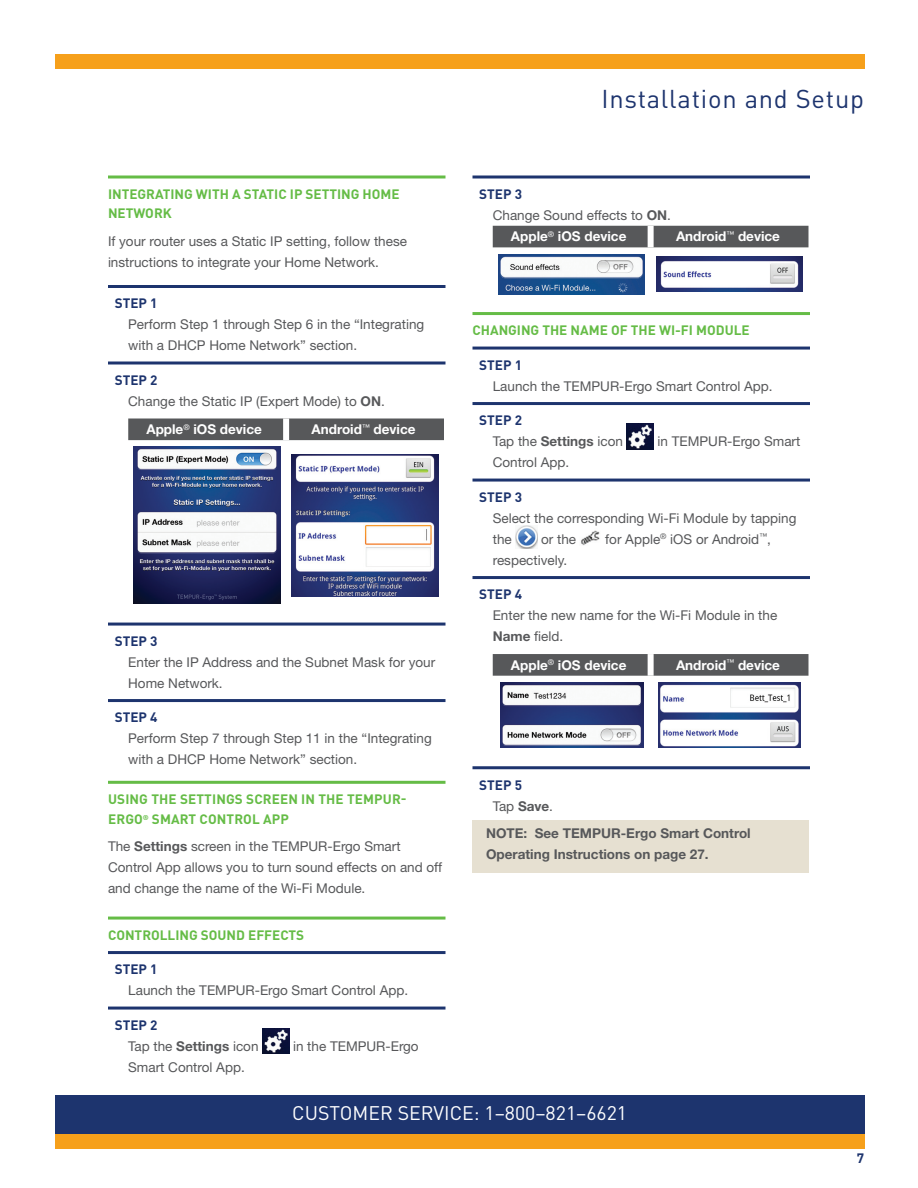
<style>
.page{position:relative;width:918px;height:1188px;background:#fff}
.page>*{position:absolute;margin:0;border:0;box-sizing:border-box;transform-origin:0 0}
.t1{font:25.5px "DIN";letter-spacing:.03em;color:#1d346e}
.t2{font:19.5px "DIN";color:#fff}
.body{font:13.5px/21px "Helvetica Neue LT Std";color:#57585a}
.Subhead_Remote{font:700 13.5px/19.5px "DIN";color:#65bc46}
.TOC_sub{font:700 13.5px "Helvetica Neue LT Std";color:#fff}
.note{font:700 13.5px/21px "Helvetica Neue LT Std";color:#57585a}
.Subhead_Remote-2{font:700 13.5px/19.5px "DINOT";letter-spacing:.01em;color:#65bc46}
.t3{font:700 13.5px/21px "DIN";color:#1d346e}
.s1{font-family:"DIN";font-weight:700;color:#1d346e}
.s2{font-weight:700}
.s3{font-family:"Helvetica Neue LT Std";font-weight:400;color:#57585a}
.s4{font-family:"Helvetica Neue LT Std";color:#57585a}
</style>
<div class="page">
<div style="left:55px;top:1110px;width:809px;height:39px;background:#f6a01b"></div>
<div style="left:55px;top:54px;width:809px;height:15px;background:#f6a01b"></div>
<div style="left:55px;top:1095px;width:809px;height:39px;background:#1d346e"></div>
<div style="left:472px;top:820px;width:337px;height:53px;background:#e6e0d1"></div>
<hr style="left:108px;top:176px;width:338px;height:2px;background:#65bc46">
<hr style="left:108px;top:285px;width:338px;height:3px;background:#1d346e">
<hr style="left:108px;top:362px;width:338px;height:2px;background:#1d346e">
<hr style="left:108px;top:623px;width:338px;height:3px;background:#1d346e">
<hr style="left:108px;top:699px;width:338px;height:3px;background:#1d346e">
<hr style="left:108px;top:781px;width:338px;height:3px;background:#65bc46">
<hr style="left:108px;top:917px;width:338px;height:3px;background:#65bc46">
<hr style="left:108px;top:951px;width:338px;height:3px;background:#1d346e">
<hr style="left:108px;top:1007px;width:338px;height:3px;background:#1d346e">
<div style="left:128px;top:418px;width:316px;height:22px;background:#57585a"></div>
<div style="left:283px;top:418px;width:6px;height:22px;background:#fff"></div>
<img style="left:134px;top:447px;width:147px;height:157px">
<img style="left:291px;top:454px;width:148px;height:143px">
<img style="left:262px;top:1028px;width:27px;height:26px">
<hr style="left:472px;top:176px;width:338px;height:2px;background:#1d346e">
<hr style="left:472px;top:312px;width:338px;height:3px;background:#65bc46">
<hr style="left:472px;top:347px;width:338px;height:3px;background:#1d346e">
<hr style="left:472px;top:402px;width:338px;height:3px;background:#1d346e">
<hr style="left:472px;top:479px;width:338px;height:3px;background:#1d346e">
<hr style="left:472px;top:576px;width:338px;height:3px;background:#1d346e">
<hr style="left:472px;top:766px;width:338px;height:3px;background:#1d346e">
<div style="left:493px;top:226px;width:315px;height:21px;background:#57585a"></div>
<div style="left:648px;top:226px;width:6px;height:21px;background:#fff"></div>
<img style="left:499px;top:254px;width:146px;height:41px">
<img style="left:657px;top:257px;width:145px;height:35px">
<img style="left:627px;top:424px;width:27px;height:25px">
<img style="left:516px;top:526px;width:21px;height:22px">
<img style="left:581px;top:530px;width:19px;height:16px">
<div style="left:493px;top:654px;width:315px;height:22px;background:#57585a"></div>
<div style="left:648px;top:654px;width:6px;height:22px;background:#fff"></div>
<img style="left:500px;top:682px;width:143px;height:66px">
<img style="left:658px;top:682px;width:143px;height:65px">
<p class="Subhead_Remote" style="left:108px;top:184px;width:293px">INTEGRATING WITH A STATIC IP SETTING HOME<br>NETWORK</p>
<p class="body" style="left:108px;top:231px;width:301px">If your router uses a Static IP setting, follow these instructions to integrate your Home Network.</p>
<p class="body" style="left:128px;top:293px;width:298px;text-indent:-14px"><span class="s1">STEP 1<br></span>Perform Step 1 through Step 6 in the “Integrating with a DHCP Home Network” section.</p>
<p class="body" style="left:128px;top:369px;width:258px;text-indent:-14px"><span class="s1">STEP 2<br></span>Change the Static IP (Expert Mode) to <span class="s2">ON</span>.</p>
<p class="TOC_sub" style="left:146px;top:421px;width:117px">Apple<sup>®</sup> iOS device</p>
<p class="TOC_sub" style="left:312px;top:421px;width:106px">Android<sup>™</sup> device</p>
<p class="body" style="left:128px;top:630px;width:309px;text-indent:-14px"><span class="s1">STEP 3<br></span>Enter the IP Address and the Subnet Mask for your<br>Home Network.</p>
<p class="body" style="left:128px;top:707px;width:305px;text-indent:-14px"><span class="s1">STEP 4<br></span>Perform Step 7 through Step 11 in the “Integrating with a DHCP Home Network” section.</p>
<p class="Subhead_Remote-2" style="left:108px;top:789px;width:300px">USING THE SETTINGS SCREEN IN THE TEMPUR-<br>ERGO<sup>®</sup> SMART CONTROL APP</p>
<p class="body" style="left:108px;top:836px;width:336px">The <span class="s2">Settings</span> screen in the TEMPUR-Ergo Smart<br>Control App allows you to turn sound effects on and off and change the name of the Wi-Fi Module.</p>
<p class="Subhead_Remote" style="left:108px;top:925px;width:198px">CONTROLLING SOUND EFFECTS</p>
<p class="body" style="left:128px;top:959px;width:281px;text-indent:-14px"><span class="s1">STEP 1<br></span>Launch the TEMPUR-Ergo Smart Control App.</p>
<p class="body" style="left:128px;top:1014px;width:132px;text-indent:-14px"><span class="s1">STEP 2<br></span>Tap the <span class="s2">Settings</span> icon</p>
<p class="body" style="left:293px;top:1035px;width:127px">in the TEMPUR-Ergo</p>
<p class="body" style="left:128px;top:1056px;width:118px">Smart Control App.</p>
<h1 class="t1" style="left:601px;top:83px;width:264px">Installation and Setup</h1>
<p class="body" style="left:493px;top:183px;width:180px;text-indent:-14px"><span class="s1">STEP 3<br></span>Change Sound effects to <span class="s2">ON</span>.</p>
<p class="TOC_sub" style="left:511px;top:228px;width:117px">Apple<sup>®</sup> iOS device</p>
<p class="TOC_sub" style="left:676px;top:228px;width:106px">Android<sup>™</sup> device</p>
<p class="Subhead_Remote" style="left:472px;top:320px;width:279px">CHANGING THE NAME OF THE WI-FI MODULE</p>
<p class="body" style="left:493px;top:354px;width:281px;text-indent:-14px"><span class="s1">STEP 1<br></span>Launch the TEMPUR-Ergo Smart Control App.</p>
<p class="body" style="left:493px;top:410px;width:132px;text-indent:-14px"><span class="s1">STEP 2<br></span>Tap the <span class="s2">Settings</span> icon</p>
<p class="body" style="left:658px;top:431px;width:144px">in TEMPUR-Ergo Smart</p>
<p class="body" style="left:493px;top:452px;width:78px">Control App.</p>
<p class="body" style="left:493px;top:486px;width:305px;text-indent:-14px"><span class="s1">STEP 3<br></span>Select the corresponding Wi-Fi Module by tapping the</p>
<p class="body" style="left:541px;top:528px;width:37px">or the</p>
<p class="body" style="left:605px;top:528px;width:167px">for Apple<sup>®</sup> iOS or Android<sup>™</sup>,</p>
<p class="body" style="left:493px;top:549px;width:76px">respectively.</p>
<p class="body" style="left:493px;top:584px;width:286px;text-indent:-14px"><span class="s1">STEP 4<br></span>Enter the new name for the Wi-Fi Module in the<br><span class="s2">Name</span> field.</p>
<p class="TOC_sub" style="left:511px;top:657px;width:117px">Apple<sup>®</sup> iOS device</p>
<p class="TOC_sub" style="left:676px;top:657px;width:106px">Android<sup>™</sup> device</p>
<p class="t3" style="left:493px;top:774px;width:62px;text-indent:-14px">STEP 5<br><span class="s3">Tap</span> <span class="s4">Save</span><span class="s3">.</span></p>
<p class="note" style="left:486px;top:823px;width:266px">NOTE: See TEMPUR-Ergo Smart Control<br>Operating Instructions on page 27.</p>
<h2 class="t2" style="left:292px;top:1101px;width:336px">CUSTOMER SERVICE: 1–800–821–6621</h2>
<p class="t3" style="left:857px;top:1147px;width:9px">7</p>
</div>
